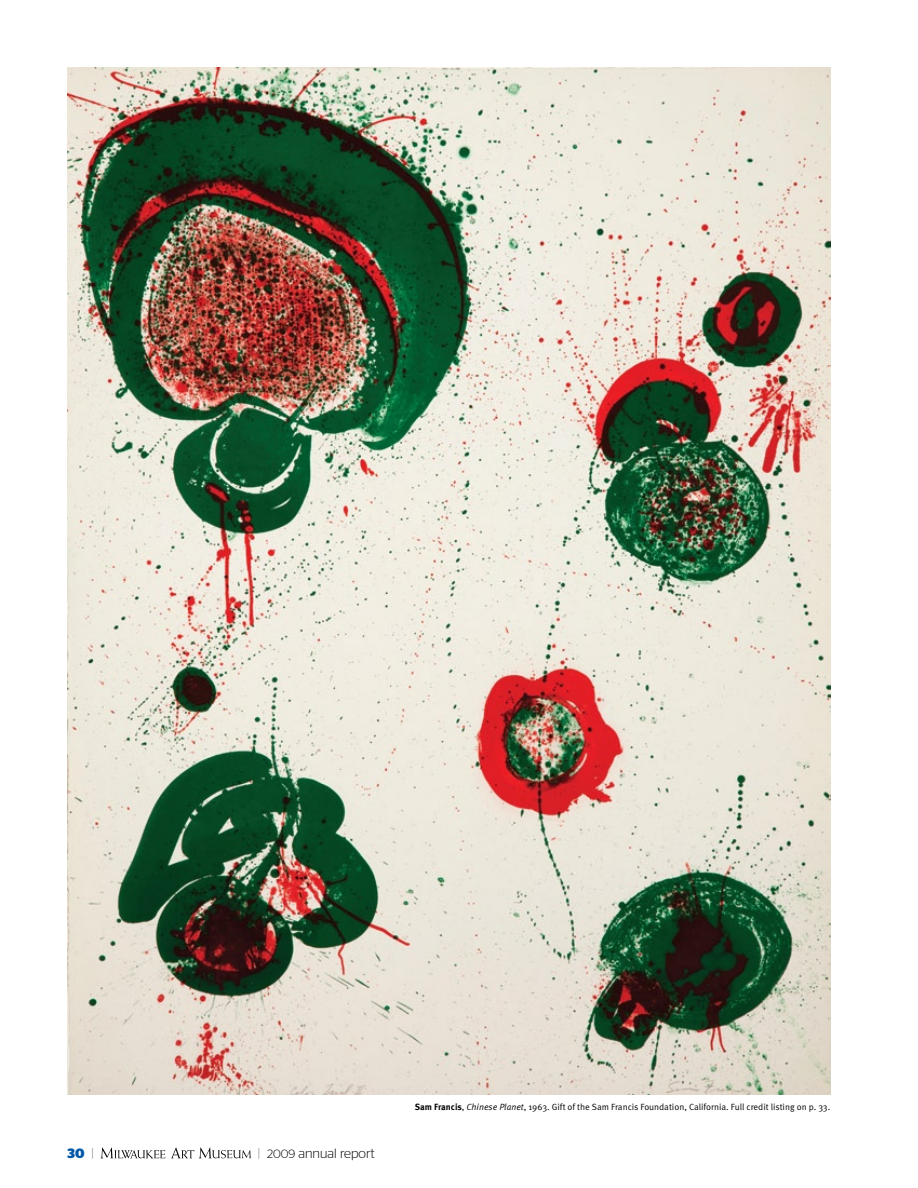
<style>
.page{position:relative;width:918px;height:1188px;background:#fff}
.page>*{position:absolute;margin:0;border:0;box-sizing:border-box;transform-origin:0 0}
.t1{font:300 13.5px "Stag Sans";color:#000}
.t2{font:700 13.5px "Stag Sans";color:#0058a9}
.t3{font:9px "Meta Pro";color:#000}
.s1{font-weight:100;color:#000}
.s2{font-weight:100}
.s3{font-size:12px}
.s4{font-weight:700}
.s5{font-style:italic}
</style>
<div class="page">
<svg style="left:101px;top:1148px;width:64px;height:10px"></svg>
<svg style="left:171px;top:1148px;width:80px;height:10px"></svg>
<img style="left:68px;top:68px;width:762px;height:1027px">
<h1 class="t2" style="left:68px;top:1146px;width:28px">30 <span class="s1">|</span></h1>
<h1 class="t1" style="left:258px;top:1146px;width:119px"><span class="s2">|</span> <span class="s3">2009</span> annual report</h1>
<p class="t3" style="left:415px;top:1102px;width:417px"><span class="s4">Sam Francis</span>, <span class="s5">Chinese Planet</span>, 1963. Gift of the Sam Francis Foundation, California. Full credit listing on p. 33.</p>
</div>
